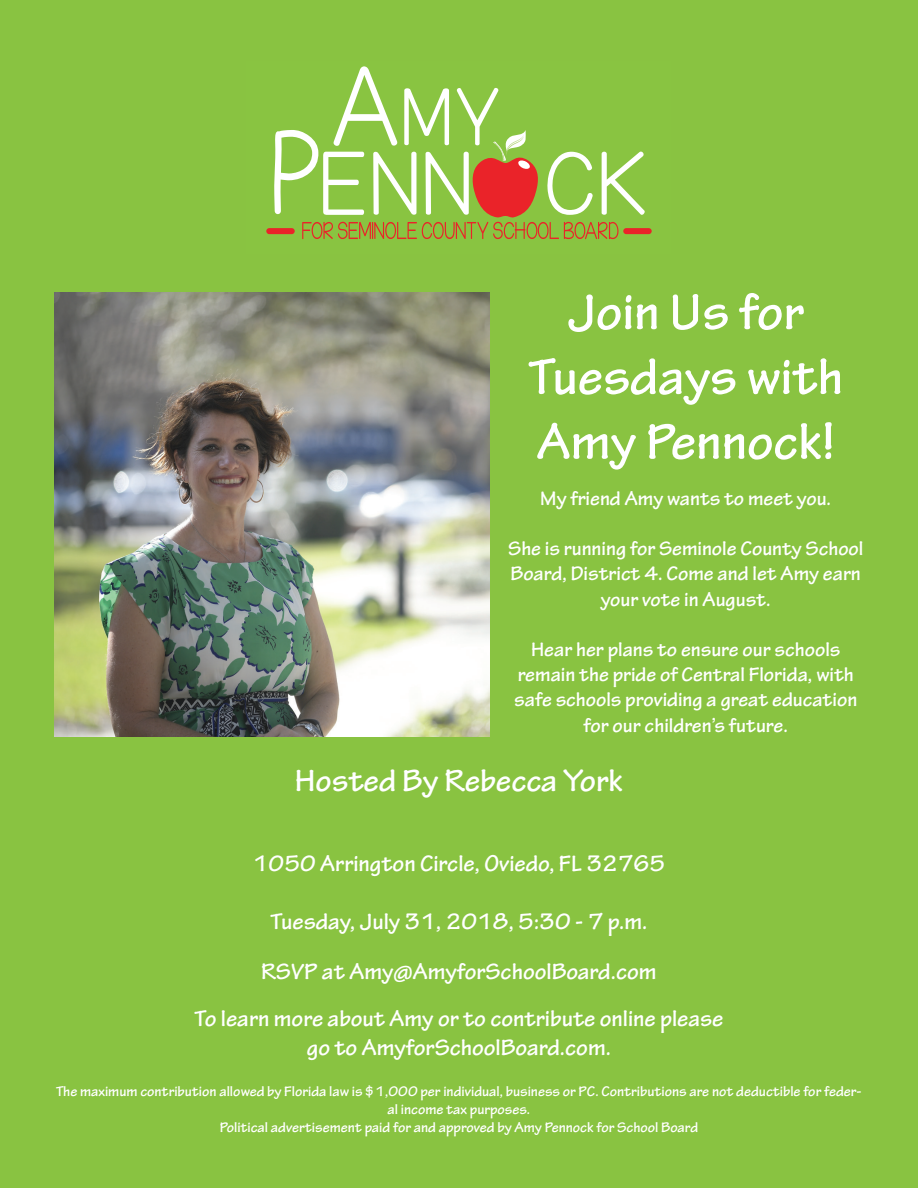
<style>
.page{position:relative;width:918px;height:1188px;background:#89c341}
.page>*{position:absolute;margin:0;border:0;box-sizing:border-box;transform-origin:0 0}
.t1{font:700 54px/64.8px "Tekton Pro";color:#fff;text-align:center}
.t2{font:700 33px "Tekton Pro";color:#fff}
.t3{font:700 24px/50.4px "Tekton Pro";color:#fff;text-align:center}
.t4{font:700 21px/25.2px "Tekton Pro";color:#fff;text-align:center}
.t5{font:700 15px/18px "Tekton Pro";color:#fff;text-align:center}
</style>
<div class="page">
<div style="left:623px;top:228px;width:29px;height:6px;background:#ea2329;border-radius:3px"></div>
<div style="left:266px;top:228px;width:29px;height:6px;background:#ea2329;border-radius:3px"></div>
<svg style="left:274px;top:66px;width:371px;height:173px"></svg>
<img style="left:54px;top:292px;width:436px;height:444px">
<h1 class="t1" style="left:528px;top:281px;width:316px">Join Us for<br>Tuesdays with<br>Amy Pennock!</h1>
<p class="t4" style="left:540px;top:486px;width:293px">My friend Amy wants to meet you.</p>
<p class="t4" style="left:508px;top:536px;width:357px">She is running for Seminole County School<br>Board, District 4. Come and let Amy earn your vote in August.</p>
<p class="t4" style="left:514px;top:637px;width:345px">Hear her plans to ensure our schools remain the pride of Central Florida, with safe schools providing a great education for our children’s future.</p>
<h2 class="t2" style="left:295px;top:761px;width:330px">Hosted By Rebecca York</h2>
<p class="t3" style="left:253px;top:839px;width:414px">1050 Arrington Circle, Oviedo, FL 32765</p>
<p class="t3" style="left:261px;top:897px;width:397px">Tuesday, July 31, 2018, 5:30 - 7 p.m.<br>RSVP at Amy@AmyforSchoolBoard.com</p>
<p class="t3" style="left:195px;top:1005px;width:530px;line-height:28.8px">To learn more about Amy or to contribute online please go to AmyforSchoolBoard.com.</p>
<p class="t5" style="left:56px;top:1083px;width:807px">The maximum contribution allowed by Florida law is $1,000 per individual, business or PC. Contributions are not deductible for feder&shy;al income tax purposes.<br>Political advertisement paid for and approved by Amy Pennock for School Board</p>
</div>
